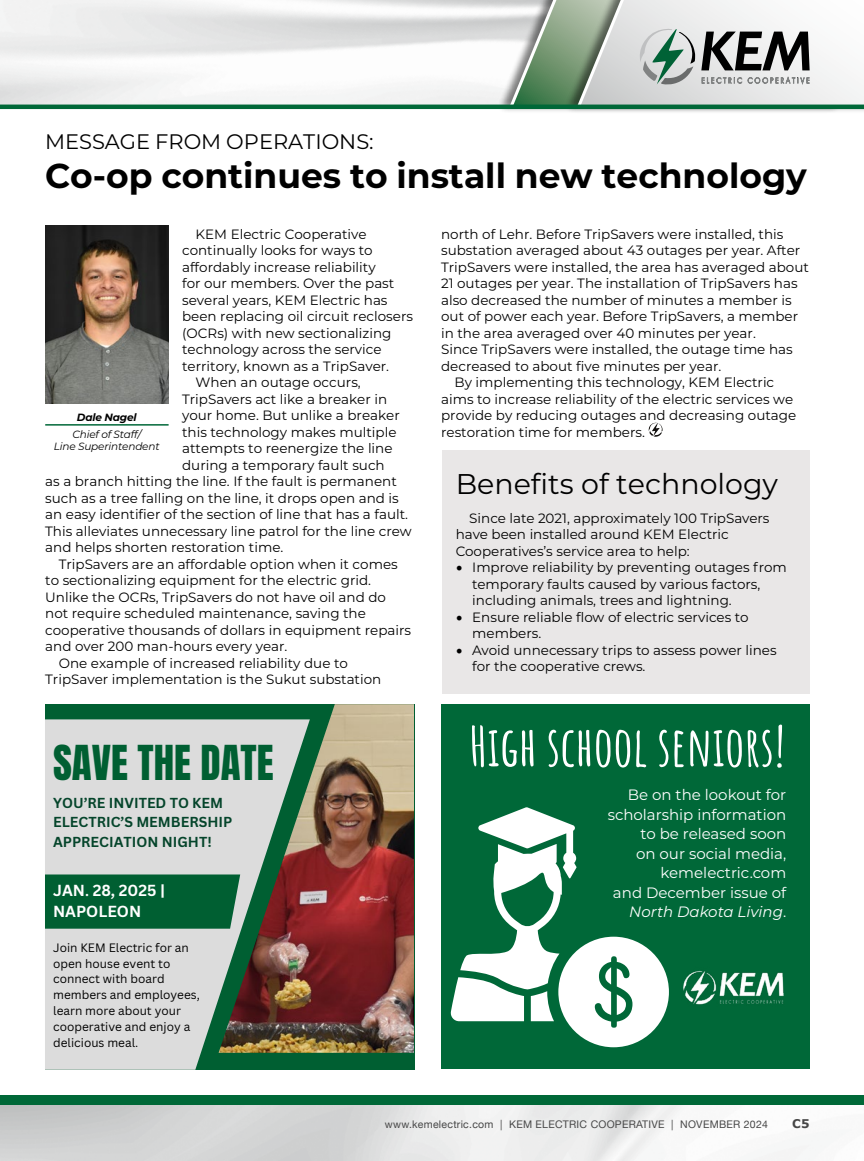
<style>
.page{position:relative;width:864px;height:1161px;background:#fff}
.page>*{position:absolute;margin:0;border:0;box-sizing:border-box;transform-origin:0 0}
.t1{font:700 54.6px "Amatic SC";color:#fff}
.t2{font:40.95px "Anton";color:#005f32}
.t3{font:700 34.5px "Montserrat";color:#000}
.t4{font:28.5px "Montserrat";color:#000}
.t5{font:21px "Montserrat";color:#000}
.t6{font:700 15.6px/21.5px "Canva Sans";color:#fff}
.t7{font:15px/19.5px "Montserrat";color:#fff;text-align:right}
.t8{font:700 14.1px/19.2px "Canva Sans";color:#05452b}
.t9{font:13.5px/16.5px "Montserrat";color:#000}
.t10{font:700 12px "Verdana";color:#474747}
.t11{font:11.85px/15.8px "Canva Sans";color:#000}
.t12{font:10.5px "Helvetica Neue";letter-spacing:.025em;color:#474747}
.t13{font:italic 10.5px/12px "Montserrat";letter-spacing:-.015em;color:#000;text-align:center}
.t14{font:italic 700 10.5px "Montserrat";letter-spacing:-.015em;color:#000}
.s1{font-family:"Minion Pro"}
.s2{font-family:"Minion Pro";font-size:18px}
.s3{font-style:italic}
</style>
<div class="page">
<div style="left:497px;top:0;width:344px;height:113px;background:#000;opacity:.5"></div>
<div style="left:441px;top:704px;width:368px;height:365px;background:#006838"></div>
<div style="left:442px;top:450px;width:367px;height:243px;background:#e9e7e7"></div>
<svg style="left:648px;top:423px;width:15px;height:14px"></svg>
<img style="left:45px;top:226px;width:124px;height:178px">
<hr style="left:45px;top:424px;width:124px;height:2px;background:#006838">
<svg style="left:450px;top:807px;width:219px;height:240px"></svg>
<img style="left:683px;top:970px;width:101px;height:35px">
<div style="left:45px;top:704px;width:369px;height:366px;background:#005f32"></div>
<div style="left:45px;top:719px;width:174px;height:351px;background:#dcdcdc"></div>
<img style="left:219px;top:704px;width:195px;height:349px">
<svg style="left:45px;top:875px;width:195px;height:54px"></svg>
<div style="left:0;top:1095px;width:864px;height:10px;background:#006838"></div>
<svg style="left:506px;top:0;width:358px;height:111px"></svg>
<hr style="left:0;top:105px;width:864px;height:4px;background:#006838">
<h3 class="t5" style="left:45px;top:127px;width:330px">MESSAGE FROM OPERATIONS:</h3>
<h3 class="t3" style="left:45px;top:151px;width:763px">Co-op continues to install new technology</h3>
<p class="t9" style="left:196px;top:225px;width:173px">KEM Electric Cooperative</p>
<p class="t9" style="left:182px;top:242px;width:192px">continually looks for ways to</p>
<p class="t9" style="left:182px;top:258px;width:195px">affordably increase reliability</p>
<p class="t9" style="left:182px;top:275px;width:214px">for our members. Over the past</p>
<p class="t9" style="left:182px;top:291px;width:207px">several years, KEM Electric has</p>
<p class="t9" style="left:182px;top:308px;width:232px">been replacing oil circuit reclosers</p>
<p class="t9" style="left:182px;top:324px;width:211px">(OCRs) with new sectionalizing</p>
<p class="t9" style="left:182px;top:341px;width:201px">technology across the service</p>
<p class="t9" style="left:182px;top:357px;width:208px">territory, known as a TripSaver.</p>
<p class="t9" style="left:196px;top:374px;width:167px">When an outage occurs,</p>
<p class="t9" style="left:182px;top:390px;width:207px">TripSavers act like a breaker in</p>
<p class="t9" style="left:182px;top:407px;width:219px">your home. But unlike a breaker</p>
<p class="t9" style="left:182px;top:423px;width:216px">this technology makes multiple</p>
<p class="t9" style="left:182px;top:440px;width:212px">attempts to reenergize the line</p>
<p class="t9" style="left:182px;top:456px;width:204px">during a temporary fault such</p>
<p class="t9" style="left:45px;top:473px;width:353px">as a branch hitting the line. If the fault is permanent</p>
<p class="t9" style="left:45px;top:489px;width:355px">such as a tree falling on the line, it drops open and is</p>
<p class="t9" style="left:45px;top:506px;width:364px">an easy identifier of the section of line that has a fault.</p>
<p class="t9" style="left:45px;top:522px;width:368px">This alleviates unnecessary line patrol for the line crew</p>
<p class="t9" style="left:45px;top:539px;width:240px">and helps shorten restoration time.</p>
<p class="t9" style="left:59px;top:555px;width:341px">TripSavers are an affordable option when it comes</p>
<p class="t9" style="left:45px;top:572px;width:327px">to sectionalizing equipment for the electric grid.</p>
<p class="t9" style="left:45px;top:588px;width:342px">Unlike the OCRs, TripSavers do not have oil and do</p>
<p class="t9" style="left:45px;top:605px;width:322px">not require scheduled maintenance, saving the</p>
<p class="t9" style="left:45px;top:621px;width:367px">cooperative thousands of dollars in equipment repairs</p>
<p class="t9" style="left:45px;top:638px;width:244px">and over 200 man-hours every year.</p>
<p class="t9" style="left:59px;top:654px;width:291px">One example of increased reliability due to</p>
<p class="t9" style="left:45px;top:671px;width:338px">TripSaver implementation is the Sukut substation</p>
<p class="t14" style="left:77px;top:410px;width:61px">Dale Nagel</p>
<p class="t13" style="left:54px;top:428px;width:107px">Chief of Staff/<br>Line Superintendent</p>
<h2 class="t2" style="left:53px;top:742px;width:222px">SAVE THE DATE</h2>
<p class="t8" style="left:53px;top:794px;width:181px">YOU’RE INVITED TO KEM<br>ELECTRIC’S MEMBERSHIP<br>APPRECIATION NIGHT!</p>
<p class="t6" style="left:53px;top:880px;width:114px">JAN<span class="s1">.</span> 28, 2025 |<br>NAPOLEON</p>
<p class="t11" style="left:53px;top:940px;width:148px">Join KEM Electric for an open house event to connect with board members and employees, learn more about your cooperative and enjoy a delicious meal.</p>
<p class="t9" style="left:441px;top:225px;width:344px">north of Lehr. Before TripSavers were installed, this</p>
<p class="t9" style="left:441px;top:242px;width:361px">substation averaged about 43 outages per year. After</p>
<p class="t9" style="left:441px;top:258px;width:369px">TripSavers were installed, the area has averaged about</p>
<p class="t9" style="left:441px;top:275px;width:358px">21 outages per year. The installation of TripSavers has</p>
<p class="t9" style="left:441px;top:291px;width:352px">also decreased the number of minutes a member is</p>
<p class="t9" style="left:441px;top:308px;width:358px">out of power each year. Before TripSavers, a member</p>
<p class="t9" style="left:441px;top:324px;width:316px">in the area averaged over 40 minutes per year.</p>
<p class="t9" style="left:441px;top:341px;width:353px">Since TripSavers were installed, the outage time has</p>
<p class="t9" style="left:441px;top:357px;width:282px">decreased to about five minutes per year.</p>
<p class="t9" style="left:455px;top:374px;width:321px">By implementing this technology, KEM Electric</p>
<p class="t9" style="left:441px;top:390px;width:354px">aims to increase reliability of the electric services we</p>
<p class="t9" style="left:441px;top:407px;width:357px">provide by reducing outages and decreasing outage</p>
<p class="t9" style="left:441px;top:423px;width:205px">restoration time for members.</p>
<h3 class="t4" style="left:456px;top:464px;width:324px">Benefits of technology</h3>
<p class="t9" style="left:456px;top:509px;width:315px;text-indent:14px">Since late 2021, approximately 100 TripSavers have been installed around KEM Electric<br>Cooperatives’s service area to help:</p>
<p class="t9" style="left:472px;top:559px;width:316px;text-indent:-16px"><span class="s2">•</span> Improve reliability by preventing outages from temporary faults caused by various factors, including animals, trees and lightning.</p>
<p class="t9" style="left:472px;top:608px;width:278px;text-indent:-16px"><span class="s2">•</span> Ensure reliable flow of electric services to members.</p>
<p class="t9" style="left:472px;top:641px;width:306px;text-indent:-16px"><span class="s2">•</span> Avoid unnecessary trips to assess power lines for the cooperative crews.</p>
<h1 class="t1" style="left:470px;top:704px;width:317px">High school seniors!</h1>
<p class="t7" style="left:608px;top:785px;width:180px">Be on the lookout for scholarship information to be released soon<br>on our social media, kemelectric.com<br>and December issue of<br><span class="s3">North Dakota Living</span>.</p>
<p class="t12" style="left:385px;top:1116px;width:385px">www.kemelectric.com | KEM ELECTRIC COOPERATIVE | NOVEMBER 2024</p>
<p class="t10" style="left:792px;top:1115px;width:19px">C5</p>
</div>
